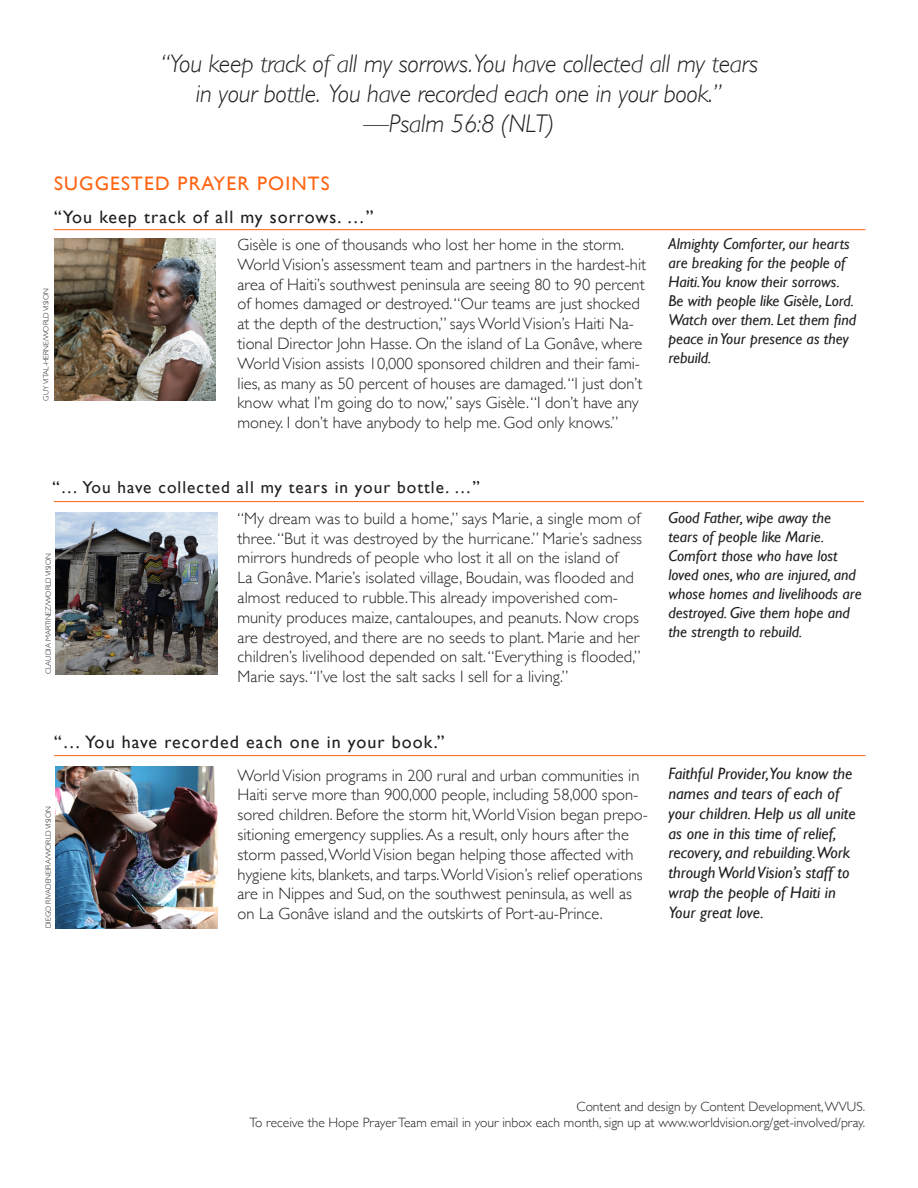
<style>
.page{position:relative;width:918px;height:1188px;background:#fff}
.page>*{position:absolute;margin:0;border:0;box-sizing:border-box;transform-origin:0 0}
.t1{font:italic 300 25.5px "Gill Sans";letter-spacing:-.01em;color:#231f20}
.t2{font:19.5px "Gill Sans";letter-spacing:.06em;color:#ff6412}
.t3{font:18px "Gill Sans";letter-spacing:.06em;color:#231f20}
.t4{font:17.25px "Gill Sans";letter-spacing:.06em;color:#231f20}
.Body_copy{font:300 16.5px/19.8px "Gill Sans";color:#231f20}
.Prayer{font:italic 16.5px/19.8px "Gill Sans";color:#231f20}
.Prayer-2{font:italic 15.75px/18.9px "Gill Sans";color:#231f20}
.t5{font:300 13.5px "Gill Sans";color:#231f20}
.t6{font:300 7.5px "Gill Sans";color:#231f20}
</style>
<div class="page">
<hr style="left:54px;top:229px;width:812px;height:1px;background:#ff6412">
<hr style="left:54px;top:501px;width:810px;height:1px;background:#ff6412">
<hr style="left:54px;top:755px;width:812px;height:1px;background:#ff6412">
<img style="left:55px;top:513px;width:162px;height:162px">
<img style="left:54px;top:239px;width:162px;height:161px">
<img style="left:56px;top:766px;width:162px;height:162px">
<p class="t1" style="left:160px;top:50px;width:600px">“You keep track of all my sorrows.You have collected all my tears</p>
<p class="t1" style="left:196px;top:80px;width:528px">in your bottle. You have recorded each one in your book.”</p>
<p class="t1" style="left:364px;top:110px;width:192px">—Psalm 56:8 (NLT)</p>
<p class="t2" style="left:54px;top:172px;width:277px">SUGGESTED PRAYER POINTS</p>
<p class="t3" style="left:54px;top:206px;width:321px">“You keep track of all my sorrows. …”</p>
<p class="t6" style="left:40px;top:400px;width:114px;rotate:-90deg">GUY VITAL-HERNE/WORLD VISION</p>
<p class="Body_copy" style="left:238px;top:234px;width:410px">Gisèle is one of thousands who lost her home in the storm.<br>World Vision’s assessment team and partners in the hardest-hit area of Haiti’s southwest peninsula are seeing 80 to 90 percent of homes damaged or destroyed. “Our teams are just shocked at the depth of the destruction,” says World Vision’s Haiti Na&shy;tional Director John Hasse. On the island of La Gonâve, where World Vision assists 10,000 sponsored children and their fami&shy;lies, as many as 50 percent of houses are damaged. “I just don’t know what I’m going do to now,” says Gisèle. “I don’t have any money. I don’t have anybody to help me. God only knows.”</p>
<p class="t4" style="left:53px;top:477px;width:429px">“… You have collected all my tears in your bottle. …”</p>
<p class="t6" style="left:43px;top:674px;width:123px;rotate:-90deg">CLAUDIA MARTINEZ/WORLD VISION</p>
<p class="Body_copy" style="left:238px;top:508px;width:406px">“My dream was to build a home,” says Marie, a single mom of three. “But it was destroyed by the hurricane.” Marie’s sadness mirrors hundreds of people who lost it all on the island of<br>La Gonâve. Marie’s isolated village, Boudain, was flooded and almost reduced to rubble. This already impoverished com&shy;munity produces maize, cantaloupes, and peanuts. Now crops are destroyed, and there are no seeds to plant. Marie and her children’s livelihood depended on salt. “Everything is flooded,” Marie says. “I’ve lost the salt sacks I sell for a living.”</p>
<p class="t3" style="left:54px;top:732px;width:392px">“… You have recorded each one in your book.”</p>
<p class="t6" style="left:43px;top:928px;width:124px;rotate:-90deg">DIEGO RIVADENEIRA/WORLD VISION</p>
<p class="Body_copy" style="left:238px;top:765px;width:412px">World Vision programs in 200 rural and urban communities in Haiti serve more than 900,000 people, including 58,000 spon&shy;sored children. Before the storm hit, World Vision began prepo&shy;sitioning emergency supplies. As a result, only hours after the storm passed, World Vision began helping those affected with hygiene kits, blankets, and tarps. World Vision’s relief operations are in Nippes and Sud, on the southwest peninsula, as well as on La Gonâve island and the outskirts of Port-au-Prince.</p>
<p class="Prayer-2" style="left:669px;top:235px;width:189px">Almighty Comforter, our hearts are breaking for the people of<br>Haiti.You know their sorrows.<br>Be with people like Gisèle, Lord.<br>Watch over them. Let them find peace in Your presence as they rebuild.</p>
<p class="Prayer-2" style="left:669px;top:509px;width:195px">Good Father, wipe away the tears of people like Marie.<br>Comfort those who have lost loved ones, who are injured, and whose homes and livelihoods are destroyed. Give them hope and the strength to rebuild.</p>
<p class="Prayer" style="left:669px;top:764px;width:189px">Faithful Provider,You know the names and tears of each of your children. Help us all unite as one in this time of relief, recovery, and rebuilding.Work through World Vision’s staff to wrap the people of Haiti in<br>Your great love.</p>
<p class="t5" style="left:577px;top:1096px;width:290px">Content and design by Content Development, WVUS.</p>
<p class="t5" style="left:249px;top:1112px;width:617px">To receive the Hope Prayer Team email in your inbox each month, sign up at www.worldvision.org/get-involved/pray.</p>
</div>
